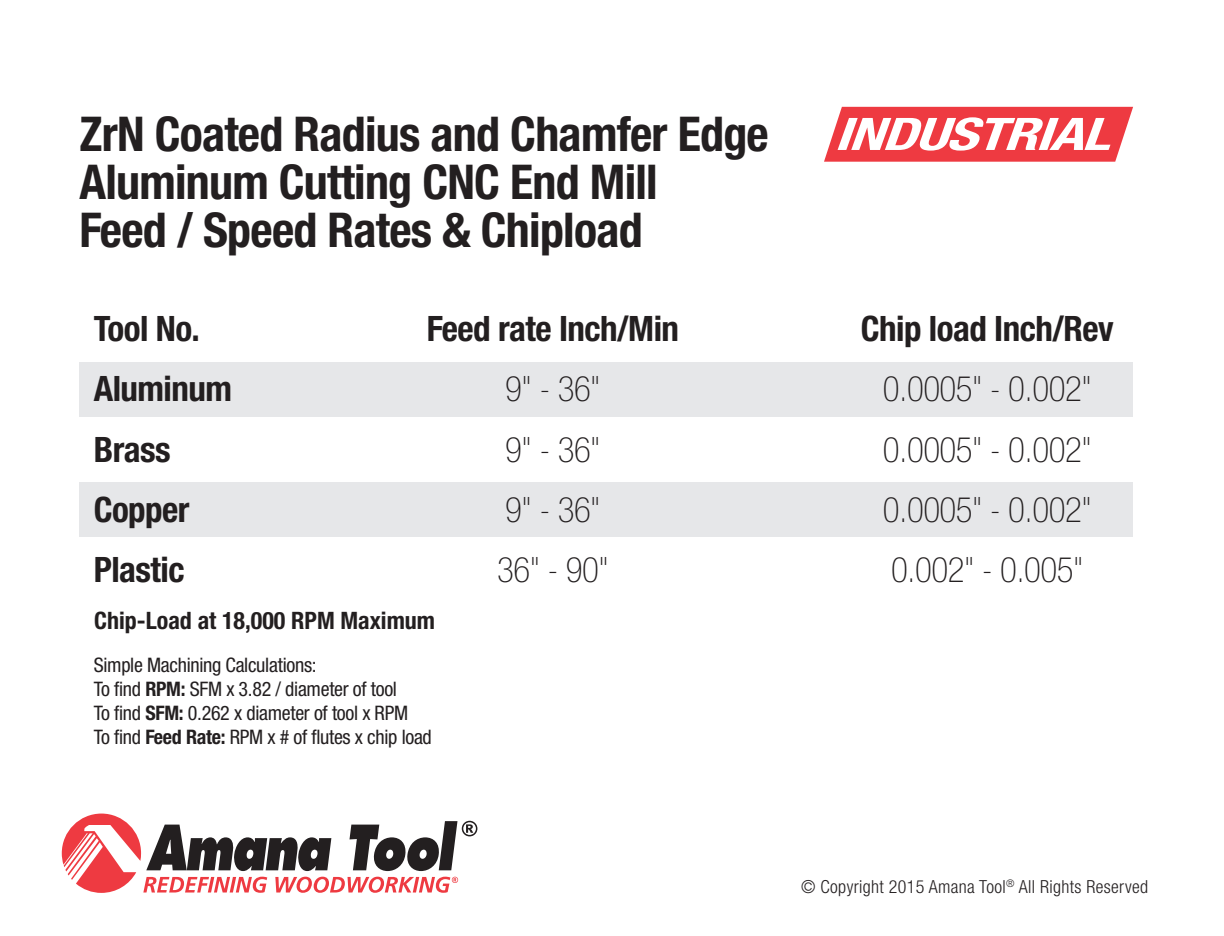
<style>
.page{position:relative;width:1224px;height:936px;background:#fff}
.page>*{position:absolute;margin:0;border:0;box-sizing:border-box;transform-origin:0 0}
.t1{font:700 condensed 48px/48px "Helvetica Neue";letter-spacing:-.015em;color:#231f20}
.t2{font:italic 700 condensed 44.8px "Helvetica Neue";letter-spacing:-.025em;color:#fff;scale:1.35 1}
.t3{font:100 condensed 35px "Helvetica Neue";letter-spacing:-.015em;color:#231f20}
.t4{font:700 condensed 35px "Helvetica Neue";letter-spacing:-.015em;color:#231f20}
.t5{font:700 condensed 24px "Helvetica Neue";color:#231f20}
.t6{font:condensed 20px/24px "Helvetica Neue";letter-spacing:-.015em;color:#231f20}
.t7{font:300 condensed 18px "Helvetica Neue";letter-spacing:.02em;color:#231f20}
.s1{font-weight:700}
</style>
<div class="page">
<svg style="left:62px;top:813px;width:415px;height:79px"></svg>
<svg style="left:824px;top:107px;width:309px;height:55px"></svg>
<div style="left:79px;top:362px;width:1054px;height:54px;background:#e6e7e9"></div>
<div style="left:79px;top:482px;width:1054px;height:54px;background:#e6e7e9"></div>
<h1 class="t1" style="left:79px;top:109px;width:691px">ZrN Coated Radius and Chamfer Edge<br>Aluminum Cutting CNC End Mill<br>Feed / Speed Rates &amp; Chipload</h1>
<h2 class="t2" style="left:834px;top:107px;width:205px">INDUSTRIAL</h2>
<h3 class="t4" style="left:94px;top:308px;width:108px">Tool No.</h3>
<h3 class="t4" style="left:427px;top:308px;width:254px">Feed rate Inch/Min</h3>
<h3 class="t4" style="left:861px;top:308px;width:254px">Chip load Inch/Rev</h3>
<h3 class="t4" style="left:94px;top:368px;width:140px">Aluminum</h3>
<h3 class="t3" style="left:505px;top:369px;width:97px">9" - 36"</h3>
<h3 class="t3" style="left:883px;top:369px;width:210px">0.0005" - 0.002"</h3>
<h3 class="t4" style="left:94px;top:428px;width:78px">Brass</h3>
<h3 class="t3" style="left:505px;top:429px;width:97px">9" - 36"</h3>
<h3 class="t3" style="left:883px;top:429px;width:210px">0.0005" - 0.002"</h3>
<h3 class="t4" style="left:94px;top:488px;width:97px">Copper</h3>
<h3 class="t3" style="left:505px;top:489px;width:97px">9" - 36"</h3>
<h3 class="t3" style="left:883px;top:489px;width:210px">0.0005" - 0.002"</h3>
<h3 class="t4" style="left:94px;top:548px;width:92px">Plastic</h3>
<h3 class="t3" style="left:497px;top:549px;width:113px">36" - 90"</h3>
<h3 class="t3" style="left:891px;top:549px;width:194px">0.002" - 0.005"</h3>
<p class="t5" style="left:94px;top:606px;width:342px">Chip-Load at 18,000 RPM Maximum</p>
<p class="t6" style="left:94px;top:653px;width:340px">Simple Machining Calculations:<br>To find <span class="s1">RPM:</span> SFM x 3.82 / diameter of tool<br>To find <span class="s1">SFM:</span> 0.262 x diameter of tool x RPM<br>To find <span class="s1">Feed Rate:</span> RPM x # of flutes x chip load</p>
<p class="t7" style="left:801px;top:875px;width:348px">© Copyright 2015 Amana Tool<sup>®</sup> All Rights Reserved</p>
</div>
